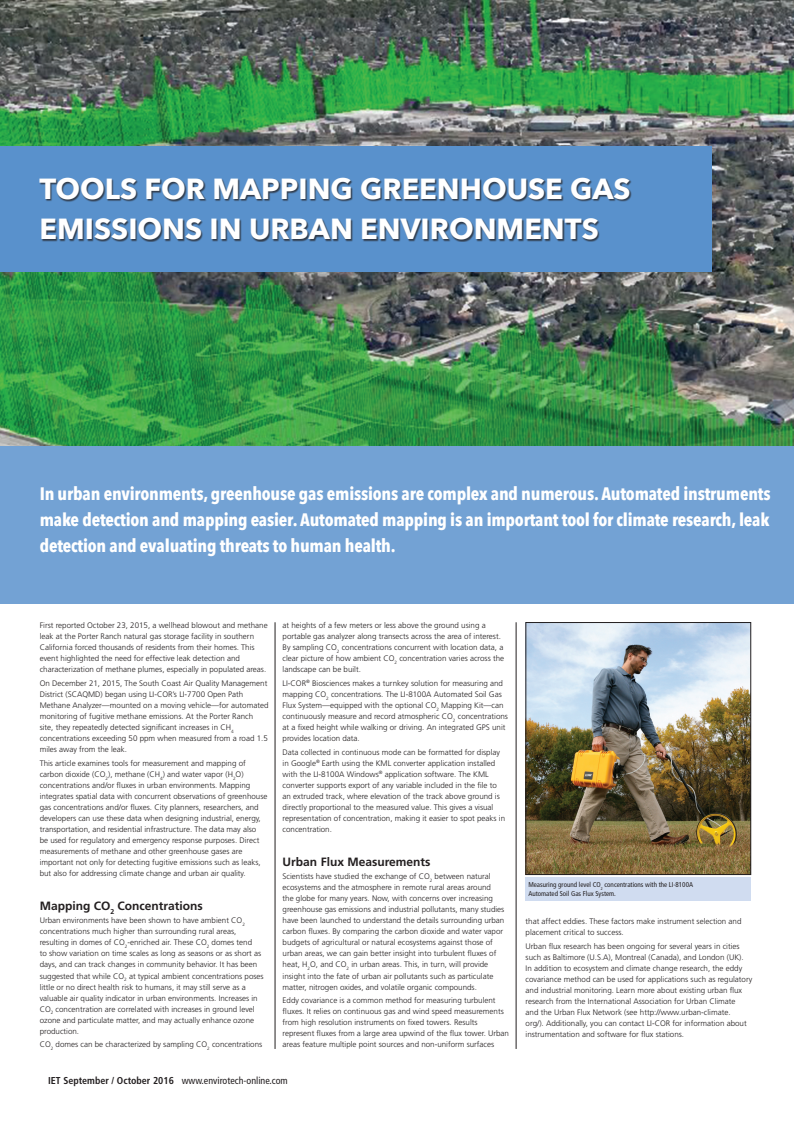
<style>
.page{position:relative;width:794px;height:1134px;background:#fff}
.page>*{position:absolute;margin:0;border:0;box-sizing:border-box;transform-origin:0 0}
.t1{font:700 29px/40px "Avenir Next";color:#fff}
.t2{font:700 18px/26px "Avenir Next Condensed";letter-spacing:-.01em;color:#fff;text-align:justify}
.t3{font:700 12px "Frutiger";color:#231f20}
.t4{font:condensed 10px "Frutiger";color:#231f20}
.t5{font:300 8px/11px "Frutiger";color:#231f20}
.t6{font:condensed 7px/8.4px "Frutiger";color:#231f20}
.s1{font-weight:700}
</style>
<div class="page">
<hr style="left:516px;top:622px;width:1px;height:427px;background:#231f20">
<hr style="left:275px;top:622px;width:1px;height:427px;background:#231f20">
<img style="left:0;top:0;width:794px;height:446px">
<div style="left:0;top:446px;width:794px;height:157px;background:#73a2d4"></div>
<div style="left:0;top:146px;width:711px;height:125px;background:#5991cc"></div>
<div style="left:39px;top:178px;width:593px;height:64px;background:#231f20;opacity:.75"></div>
<img style="left:527px;top:624px;width:222px;height:249px">
<div style="left:525px;top:622px;width:226px;height:253px;border:1px solid #231f20"></div>
<div style="left:525px;top:878px;width:226px;height:23px;background:#d0dcf0"></div>
<h1 class="t1" style="left:40px;top:168px;width:592px">TOOLS FOR MAPPING GREENHOUSE GAS<br>EMISSIONS IN URBAN ENVIRONMENTS</h1>
<p class="t2" style="left:40px;top:480px;width:732px">In urban environments, greenhouse gas emissions are complex and numerous. Automated instruments make detection and mapping easier. Automated mapping is an important tool for climate research, leak detection and evaluating threats to human health.</p>
<p class="t5" style="left:40px;top:620px;width:229px">First reported October 23, 2015, a wellhead blowout and methane leak at the Porter Ranch natural gas storage facility in southern California forced thousands of residents from their homes. This event highlighted the need for effective leak detection and characterization of methane plumes, especially in populated areas.</p>
<p class="t5" style="left:40px;top:678px;width:230px">On December 21, 2015, The South Coast Air Quality Management District (SCAQMD) began using LI-COR’s LI-7700 Open Path Methane Analyzer—mounted on a moving vehicle—for automated monitoring of fugitive methane emissions. At the Porter Ranch site, they repeatedly detected significant increases in CH<sub>4 </sub>concentrations exceeding 50 ppm when measured from a road 1.5 miles away from the leak.</p>
<p class="t5" style="left:40px;top:758px;width:229px">This article examines tools for measurement and mapping of carbon dioxide (CO<sub>2</sub>), methane (CH<sub>4</sub>) and water vapor (H<sub>2</sub>O) concentrations and/or fluxes in urban environments. Mapping integrates spatial data with concurrent observations of greenhouse gas concentrations and/or fluxes. City planners, researchers, and developers can use these data when designing industrial, energy, transportation, and residential infrastructure. The data may also<br>be used for regulatory and emergency response purposes. Direct measurements of methane and other greenhouse gases are important not only for detecting fugitive emissions such as leaks, but also for addressing climate change and urban air quality.</p>
<h3 class="t3" style="left:40px;top:898px;width:165px">Mapping CO<sub>2</sub> Concentrations</h3>
<p class="t5" style="left:40px;top:915px;width:225px">Urban environments have been shown to have ambient CO<sub>2 </sub>concentrations much higher than surrounding rural areas, resulting in domes of CO<sub>2</sub>-enriched air. These CO<sub>2</sub> domes tend<br>to show variation on time scales as long as seasons or as short as days, and can track changes in community behavior. It has been suggested that while CO<sub>2</sub> at typical ambient concentrations poses little or no direct health risk to humans, it may still serve as a valuable air quality indicator in urban environments. Increases in CO<sub>2</sub> concentration are correlated with increases in ground level ozone and particulate matter, and may actually enhance ozone production.</p>
<p class="t5" style="left:40px;top:1039px;width:224px">CO<sub>2</sub> domes can be characterized by sampling CO<sub>2</sub> concentrations</p>
<p class="t5" style="left:283px;top:620px;width:223px">at heights of a few meters or less above the ground using a portable gas analyzer along transects across the area of interest.<br>By sampling CO<sub>2</sub> concentrations concurrent with location data, a clear picture of how ambient CO<sub>2</sub> concentration varies across the landscape can be built.</p>
<p class="t5" style="left:283px;top:678px;width:227px">LI-COR<sup>®</sup> Biosciences makes a turnkey solution for measuring and mapping CO<sub>2</sub> concentrations. The LI-8100A Automated Soil Gas Flux System—equipped with the optional CO<sub>2</sub> Mapping Kit—can continuously measure and record atmospheric CO<sub>2</sub> concentrations at a fixed height while walking or driving. An integrated GPS unit provides location data.</p>
<p class="t5" style="left:283px;top:747px;width:224px">Data collected in continuous mode can be formatted for display in Google<sup>®</sup> Earth using the KML converter application installed with the LI-8100A Windows<sup>®</sup> application software. The KML converter supports export of any variable included in the file to an extruded track, where elevation of the track above ground is directly proportional to the measured value. This gives a visual representation of concentration, making it easier to spot peaks in concentration.</p>
<h3 class="t3" style="left:283px;top:854px;width:149px">Urban Flux Measurements</h3>
<p class="t5" style="left:283px;top:871px;width:223px">Scientists have studied the exchange of CO<sub>2</sub> between natural ecosystems and the atmosphere in remote rural areas around<br>the globe for many years. Now, with concerns over increasing greenhouse gas emissions and industrial pollutants, many studies have been launched to understand the details surrounding urban carbon fluxes. By comparing the carbon dioxide and water vapor budgets of agricultural or natural ecosystems against those of urban areas, we can gain better insight into turbulent fluxes of heat, H<sub>2</sub>O, and CO<sub>2</sub> in urban areas. This, in turn, will provide insight into the fate of urban air pollutants such as particulate matter, nitrogen oxides, and volatile organic compounds.</p>
<p class="t5" style="left:283px;top:995px;width:228px">Eddy covariance is a common method for measuring turbulent fluxes. It relies on continuous gas and wind speed measurements from high resolution instruments on fixed towers. Results represent fluxes from a large area upwind of the flux tower. Urban areas feature multiple point sources and non-uniform surfaces</p>
<p class="t4" style="left:48px;top:1074px;width:241px"><span class="s1">IET September / October 2016</span> www.envirotech-online.com</p>
<p class="t6" style="left:528px;top:881px;width:166px">Measuring ground level CO<sub>2</sub> concentrations with the LI-8100A<br>Automated Soil Gas Flux System.</p>
<p class="t5" style="left:525px;top:916px;width:217px">that affect eddies. These factors make instrument selection and placement critical to success.</p>
<p class="t5" style="left:525px;top:941px;width:228px">Urban flux research has been ongoing for several years in cities such as Baltimore (U.S.A), Montreal (Canada), and London (UK).<br>In addition to ecosystem and climate change research, the eddy covariance method can be used for applications such as regulatory and industrial monitoring. Learn more about existing urban flux research from the International Association for Urban Climate<br>and the Urban Flux Network (see http://www.urban-climate.<br>org/). Additionally, you can contact LI-COR for information about instrumentation and software for flux stations.</p>
</div>
